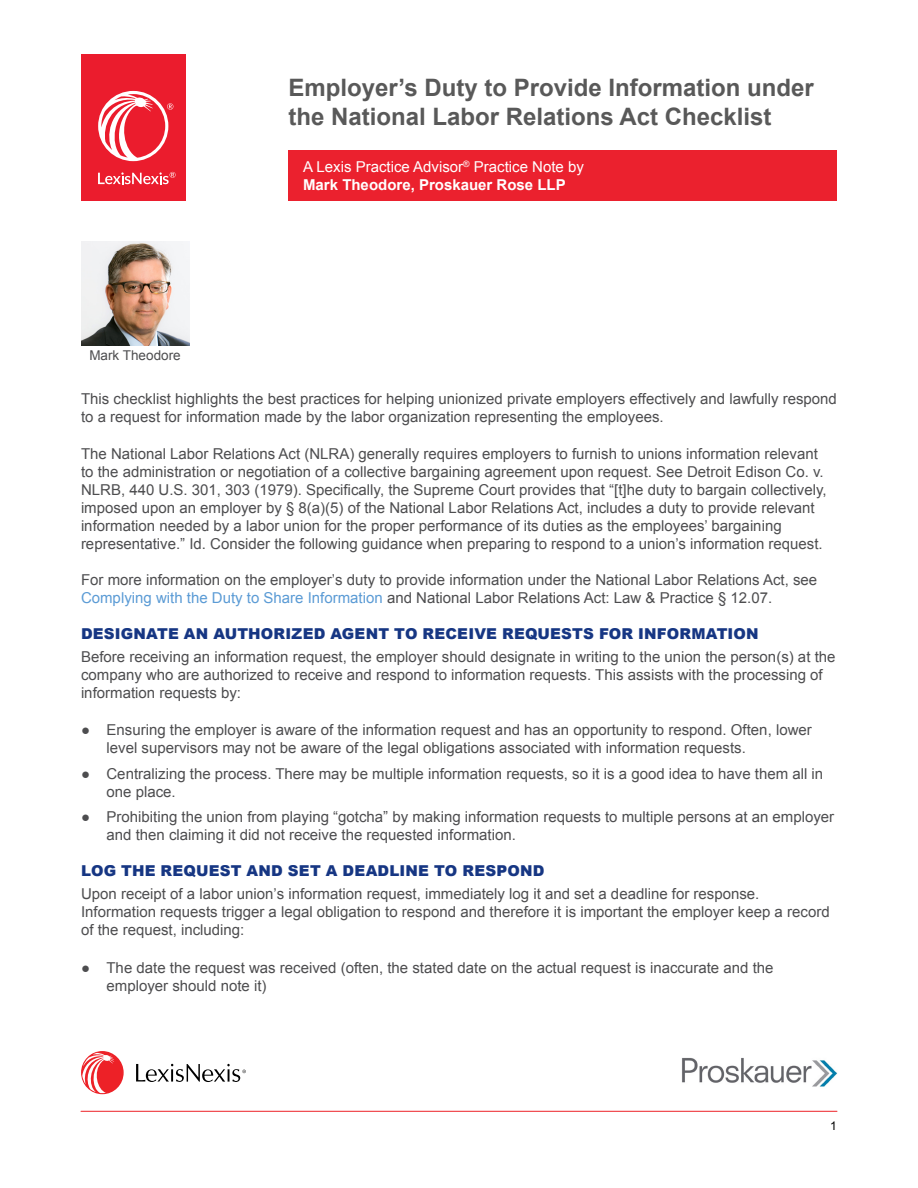
<style>
.page{position:relative;width:918px;height:1188px;background:#fff}
.page>*{position:absolute;margin:0;border:0;box-sizing:border-box;transform-origin:0 0}
.t1{font:700 24px/28.8px "Arial";color:#595959}
.t2{font:15px/18px "Arial";color:#4d4d4f}
.t3{font:900 15px "Arial";letter-spacing:.01em;color:#163683}
.t4{font:15px/18px "Arial";color:#fff}
.t5{font:13.5px "Arial";color:#4d4d4f}
.t6{font:12px "Arial";color:#000}
.s1{font-weight:700}
.s2{color:#5b9bd5}
</style>
<div class="page">
<div style="left:288px;top:150px;width:549px;height:50px;background:#eb212e"></div>
<div style="left:81px;top:54px;width:104px;height:146px;background:#eb1c2d"></div>
<svg style="left:98px;top:91px;width:75px;height:70px"></svg>
<svg style="left:98px;top:172px;width:78px;height:12px"></svg>
<hr style="left:81px;top:1111px;width:756px;height:1px;background:#ed2127">
<img style="left:81px;top:241px;width:108px;height:104px">
<svg style="left:81px;top:1051px;width:43px;height:43px"></svg>
<svg style="left:136px;top:1064px;width:110px;height:18px"></svg>
<img style="left:682px;top:1058px;width:156px;height:29px">
<h1 class="t1" style="left:288px;top:74px;width:527px">Employer’s Duty to Provide Information under the National Labor Relations Act Checklist</h1>
<p class="t4" style="left:303px;top:158px;width:282px">A Lexis Practice Advisor<sup>®</sup> Practice Note by<br><span class="s1">Mark Theodore, Proskauer Rose LLP</span></p>
<p class="t5" style="left:89px;top:347px;width:93px">Mark Theodore</p>
<p class="t2" style="left:81px;top:390px;width:757px">This checklist highlights the best practices for helping unionized private employers effectively and lawfully respond to a request for information made by the labor organization representing the employees.</p>
<p class="t2" style="left:81px;top:445px;width:747px">The National Labor Relations Act (NLRA) generally requires employers to furnish to unions information relevant to the administration or negotiation of a collective bargaining agreement upon request. See Detroit Edison Co. v.<br>NLRB, 440 U.S. 301, 303 (1979). Specifically, the Supreme Court provides that “[t]he duty to bargain collectively, imposed upon an employer by § 8(a)(5) of the National Labor Relations Act, includes a duty to provide relevant information needed by a labor union for the proper performance of its duties as the employees’ bargaining representative.” Id. Consider the following guidance when preparing to respond to a union’s information request.</p>
<p class="t2" style="left:81px;top:571px;width:738px">For more information on the employer’s duty to provide information under the National Labor Relations Act, see<br><span class="s2">Complying with the Duty to Share Information</span> and National Labor Relations Act: Law &amp; Practice § 12.07.</p>
<p class="t3" style="left:81px;top:623px;width:679px">DESIGNATE AN AUTHORIZED AGENT TO RECEIVE REQUESTS FOR INFORMATION</p>
<p class="t2" style="left:81px;top:648px;width:756px">Before receiving an information request, the employer should designate in writing to the union the person(s) at the company who are authorized to receive and respond to information requests. This assists with the processing of information requests by:</p>
<p class="t2" style="left:106px;top:721px;width:707px;text-indent:-26px">● Ensuring the employer is aware of the information request and has an opportunity to respond. Often, lower level supervisors may not be aware of the legal obligations associated with information requests.</p>
<p class="t2" style="left:106px;top:765px;width:718px;text-indent:-26px">● Centralizing the process. There may be multiple information requests, so it is a good idea to have them all in one place.</p>
<p class="t2" style="left:106px;top:808px;width:729px;text-indent:-26px">● Prohibiting the union from playing “gotcha” by making information requests to multiple persons at an employer and then claiming it did not receive the requested information.</p>
<p class="t3" style="left:81px;top:860px;width:465px">LOG THE REQUEST AND SET A DEADLINE TO RESPOND</p>
<p class="t2" style="left:81px;top:885px;width:750px">Upon receipt of a labor union’s information request, immediately log it and set a deadline for response.<br>Information requests trigger a legal obligation to respond and therefore it is important the employer keep a record of the request, including:</p>
<p class="t2" style="left:106px;top:959px;width:669px;text-indent:-26px">● The date the request was received (often, the stated date on the actual request is inaccurate and the employer should note it)</p>
<p class="t6" style="left:830px;top:1118px;width:8px">1</p>
</div>
